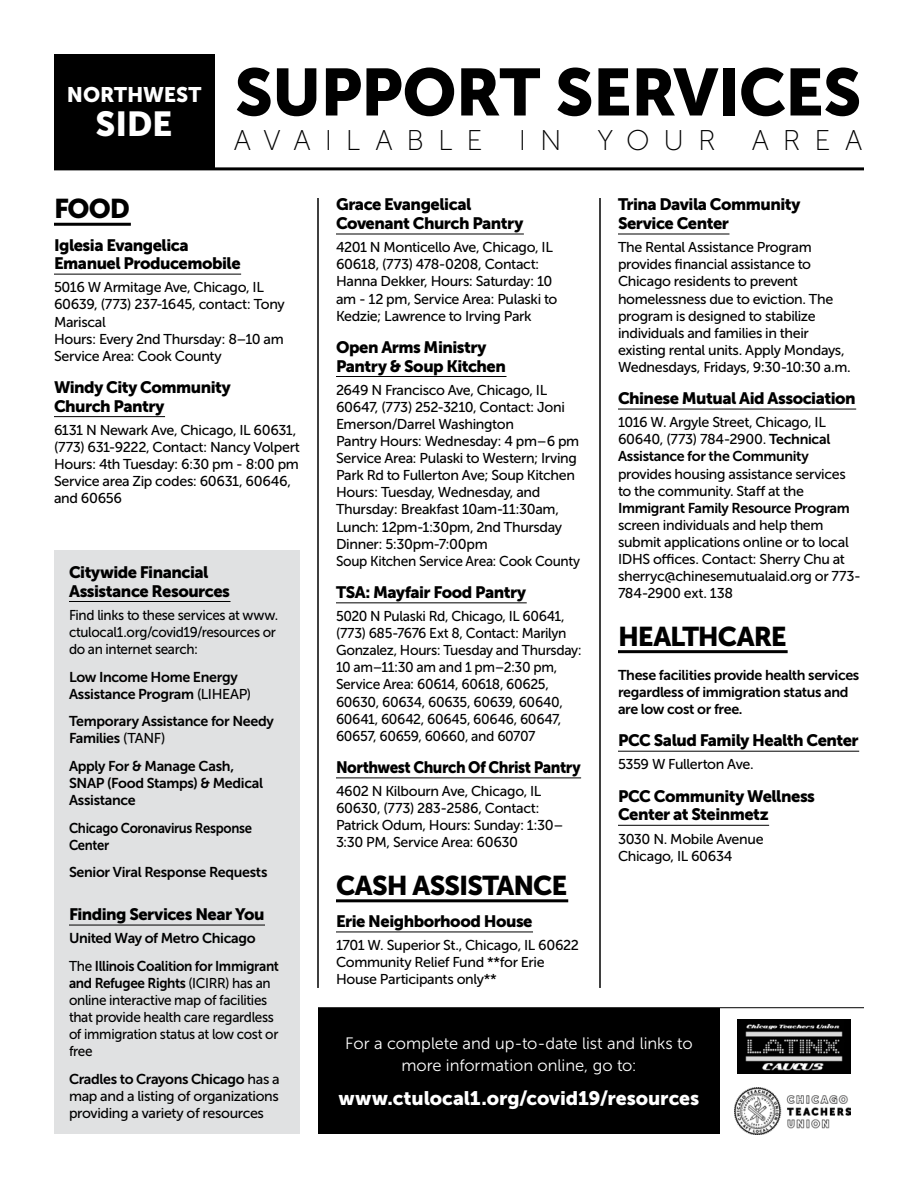
<style>
.page{position:relative;width:918px;height:1188px;background:#fff}
.page>*{position:absolute;margin:0;border:0;box-sizing:border-box;transform-origin:0 0}
.t1{font:66px "Museo Sans 900";letter-spacing:-.015em;color:#000}
.t2{font:34.5px "Museo Sans 900";color:#fff}
.t3{font:28.5px "Museo Sans 100";letter-spacing:.49em;color:#000}
.t4{font:27px "Museo Sans 900";letter-spacing:-.035em;color:#000}
.t5{font:21px "Museo Sans 900";letter-spacing:-.005em;color:#fff}
.t6{font:19.5px "Museo Sans 900";letter-spacing:-.005em;color:#fff}
.t7{font:16.5px/18.8px "Museo Sans 900";letter-spacing:-.03em;color:#000}
.t8{font:16.5px/22.2px "Museo Sans 300";letter-spacing:-.005em;color:#fff;text-align:center}
.t9{font:16.5px "Museo Sans 900";letter-spacing:-.03em;color:#000;scale:.92 1}
.t10{font:14.25px/17.1px "Museo Sans 500";letter-spacing:-.025em;color:#000}
.t11{font:14.25px/17.1px "Museo Sans 700";letter-spacing:-.025em;color:#000}
.t12{font:14.25px/17.1px "Museo Sans 500";letter-spacing:-.025em;color:#000;scale:.95 1}
.t13{font:14.25px/17.1px "Museo Sans 700";letter-spacing:-.025em;color:#000;scale:.92 1}
.t14{font:14.25px "Museo Sans 700";letter-spacing:-.025em;color:#000;scale:.95 1}
.s1{font-family:"Museo Sans 500"}
.s2{font-family:"Museo Sans 700"}
</style>
<div class="page">
<img style="left:735px;top:1088px;width:115px;height:46px">
<img style="left:738px;top:1019px;width:112px;height:54px">
<div style="left:54px;top:54px;width:160px;height:113px;background:#000"></div>
<div style="left:318px;top:1008px;width:402px;height:126px;background:#000"></div>
<hr style="left:54px;top:167px;width:810px;height:3px;background:#000">
<hr style="left:318px;top:1007px;width:546px;height:1px;background:#000">
<hr style="left:54px;top:223px;width:77px;height:3px;background:#000">
<hr style="left:54px;top:274px;width:187px;height:1px;background:#000">
<hr style="left:54px;top:416px;width:111px;height:1px;background:#000">
<hr style="left:336px;top:234px;width:188px;height:1px;background:#000">
<hr style="left:336px;top:376px;width:171px;height:1px;background:#000">
<hr style="left:336px;top:602px;width:191px;height:1px;background:#000">
<hr style="left:336px;top:778px;width:245px;height:1px;background:#000">
<hr style="left:336px;top:899px;width:232px;height:3px;background:#000">
<hr style="left:336px;top:932px;width:197px;height:1px;background:#000">
<hr style="left:618px;top:234px;width:111px;height:1px;background:#000">
<hr style="left:618px;top:409px;width:238px;height:1px;background:#000">
<hr style="left:618px;top:650px;width:170px;height:3px;background:#000">
<hr style="left:618px;top:751px;width:241px;height:1px;background:#000">
<hr style="left:618px;top:825px;width:151px;height:1px;background:#000">
<hr style="left:318px;top:198px;width:1px;height:790px;background:#000">
<hr style="left:600px;top:198px;width:1px;height:790px;background:#000">
<div style="left:54px;top:550px;width:246px;height:584px;background:#e0e1e2"></div>
<hr style="left:69px;top:601px;width:161px;height:1px;background:#000">
<hr style="left:69px;top:925px;width:196px;height:1px;background:#000">
<h3 class="t5" style="left:67px;top:82px;width:136px">NORTHWEST</h3>
<h2 class="t2" style="left:96px;top:104px;width:78px">SIDE</h2>
<h1 class="t1" style="left:235px;top:55px;width:628px">SUPPORT SERVICES</h1>
<h3 class="t3" style="left:234px;top:125px;width:251px">AVAILABLE</h3>
<h3 class="t3" style="left:519px;top:125px;width:44px">I N</h3>
<h3 class="t3" style="left:598px;top:125px;width:120px">YOUR</h3>
<h3 class="t3" style="left:752px;top:125px;width:112px">AREA</h3>
<h3 class="t4" style="left:54px;top:193px;width:78px">FOOD</h3>
<p class="t7" style="left:54px;top:235px;width:188px">Iglesia Evangelica<br>Emanuel Producemobile</p>
<p class="t10" style="left:54px;top:279px;width:232px">5016 W Armitage Ave, Chicago, IL<br>60639, (773) 237-1645, contact: Tony<br>Mariscal<br>Hours: Every 2nd Thursday: 8–10 am<br>Service Area: Cook County</p>
<p class="t7" style="left:54px;top:378px;width:178px">Windy City Community<br>Church Pantry</p>
<p class="t10" style="left:54px;top:421px;width:248px">6131 N Newark Ave, Chicago, IL 60631, (773) 631-9222, Contact: Nancy Volpert<br>Hours: 4th Tuesday: 6:30 pm - 8:00 pm<br>Service area Zip codes: 60631, 60646, and 60656</p>
<p class="t7" style="left:69px;top:563px;width:163px">Citywide Financial<br>Assistance Resources</p>
<p class="t12" style="left:69px;top:606px;width:222px">Find links to these services at www. ctulocal1.org/covid19/resources or do an internet search:</p>
<p class="t11" style="left:69px;top:668px;width:184px">Low Income Home Energy<br>Assistance Program <span class="s1">(LIHEAP)</span></p>
<p class="t11" style="left:69px;top:713px;width:207px">Temporary Assistance for Needy<br>Families <span class="s1">(TANF)</span></p>
<p class="t11" style="left:69px;top:757px;width:196px">Apply For &amp; Manage Cash,<br>SNAP (Food Stamps) &amp; Medical<br>Assistance</p>
<p class="t13" style="left:69px;top:819px;width:200px">Chicago Coronavirus Response<br>Center</p>
<p class="t11" style="left:69px;top:864px;width:200px">Senior Viral Response Requests</p>
<p class="t7" style="left:69px;top:905px;width:197px">Finding Services Near You</p>
<p class="t11" style="left:69px;top:925px;width:212px;line-height:27.6px">United Way of Metro Chicago<br><span class="s1">The</span> Illinois Coalition for Immigrant</p>
<p class="t14" style="left:69px;top:975px;width:214px">and Refugee Rights <span class="s1">(ICIRR) has an</span></p>
<p class="t12" style="left:69px;top:992px;width:222px">online interactive map of facilities that provide health care regardless of immigration status at low cost or free</p>
<p class="t11" style="left:69px;top:1070px;width:212px">Cradles to Crayons Chicago <span class="s1">has a</span></p>
<p class="t10" style="left:69px;top:1088px;width:211px">map and a listing of organizations providing a variety of resources</p>
<p class="t7" style="left:336px;top:195px;width:189px">Grace Evangelical<br>Covenant Church Pantry</p>
<p class="t10" style="left:336px;top:239px;width:223px">4201 N Monticello Ave, Chicago, IL 60618, (773) 478-0208, Contact:<br>Hanna Dekker, Hours: Saturday: 10 am - 12 pm, Service Area: Pulaski to Kedzie; Lawrence to Irving Park</p>
<p class="t7" style="left:336px;top:338px;width:172px">Open Arms Ministry<br>Pantry &amp; Soup Kitchen</p>
<p class="t10" style="left:336px;top:381px;width:246px">2649 N Francisco Ave, Chicago, IL 60647, (773) 252-3210, Contact: Joni Emerson/Darrel Washington<br>Pantry Hours: Wednesday: 4 pm–6 pm Service Area: Pulaski to Western; Irving Park Rd to Fullerton Ave; Soup Kitchen Hours: Tuesday, Wednesday, and Thursday: Breakfast 10am-11:30am, Lunch: 12pm-1:30pm, 2nd Thursday Dinner: 5:30pm-7:00pm<br>Soup Kitchen Service Area: Cook County</p>
<p class="t7" style="left:336px;top:583px;width:192px">TSA: Mayfair Food Pantry</p>
<p class="t10" style="left:336px;top:608px;width:247px">5020 N Pulaski Rd, Chicago, IL 60641, (773) 685-7676 Ext 8, Contact: Marilyn Gonzalez, Hours: Tuesday and Thursday:<br>10 am–11:30 am and 1 pm–2:30 pm, Service Area: 60614, 60618, 60625, 60630, 60634, 60635, 60639, 60640, 60641, 60642, 60645, 60646, 60647, 60657, 60659, 60660, and 60707</p>
<p class="t9" style="left:336px;top:758px;width:267px">Northwest Church Of Christ Pantry</p>
<p class="t10" style="left:336px;top:783px;width:229px">4602 N Kilbourn Ave, Chicago, IL<br>60630, (773) 283-2586, Contact:<br>Patrick Odum, Hours: Sunday: 1:30–<br>3:30 PM, Service Area: 60630</p>
<h3 class="t4" style="left:336px;top:870px;width:233px">CASH ASSISTANCE</h3>
<p class="t7" style="left:336px;top:912px;width:198px">Erie Neighborhood House</p>
<p class="t10" style="left:336px;top:937px;width:245px">1701 W. Superior St., Chicago, IL 60622<br>Community Relief Fund **for Erie<br>House Participants only**</p>
<p class="t7" style="left:618px;top:195px;width:184px">Trina Davila Community<br>Service Center</p>
<p class="t10" style="left:618px;top:239px;width:234px">The Rental Assistance Program provides financial assistance to Chicago residents to prevent homelessness due to eviction. The program is designed to stabilize individuals and families in their existing rental units. Apply Mondays, Wednesdays, Fridays, 9:30-10:30 a.m.</p>
<p class="t7" style="left:618px;top:389px;width:239px">Chinese Mutual Aid Association</p>
<p class="t10" style="left:618px;top:414px;width:214px">1016 W. Argyle Street, Chicago, IL<br>60640, (773) 784-2900. <span class="s2">Technical</span></p>
<p class="t11" style="left:618px;top:448px;width:193px">Assistance for the Community</p>
<p class="t10" style="left:618px;top:465px;width:229px">provides housing assistance services to the community. Staff at the</p>
<p class="t11" style="left:618px;top:499px;width:233px">Immigrant Family Resource Program</p>
<p class="t10" style="left:618px;top:516px;width:244px">screen individuals and help them submit applications online or to local IDHS offices. Contact: Sherry Chu at sherryc@chinesemutualaid.org or 773- 784-2900 ext. 138</p>
<h3 class="t4" style="left:618px;top:621px;width:170px">HEALTHCARE</h3>
<p class="t11" style="left:618px;top:666px;width:243px">These facilities provide health services regardless of immigration status and are low cost or free.</p>
<p class="t7" style="left:618px;top:731px;width:242px">PCC Salud Family Health Center</p>
<p class="t10" style="left:618px;top:756px;width:137px">5359 W Fullerton Ave.</p>
<p class="t7" style="left:618px;top:786px;width:199px">PCC Community Wellness<br>Center at Steinmetz</p>
<p class="t10" style="left:618px;top:830px;width:147px">3030 N. Mobile Avenue<br>Chicago, IL 60634</p>
<p class="t8" style="left:345px;top:1032px;width:349px">For a complete and up-to-date list and links to more information online, go to:</p>
<h3 class="t6" style="left:339px;top:1088px;width:362px">www.ctulocal1.org/covid19/resources</h3>
</div>
